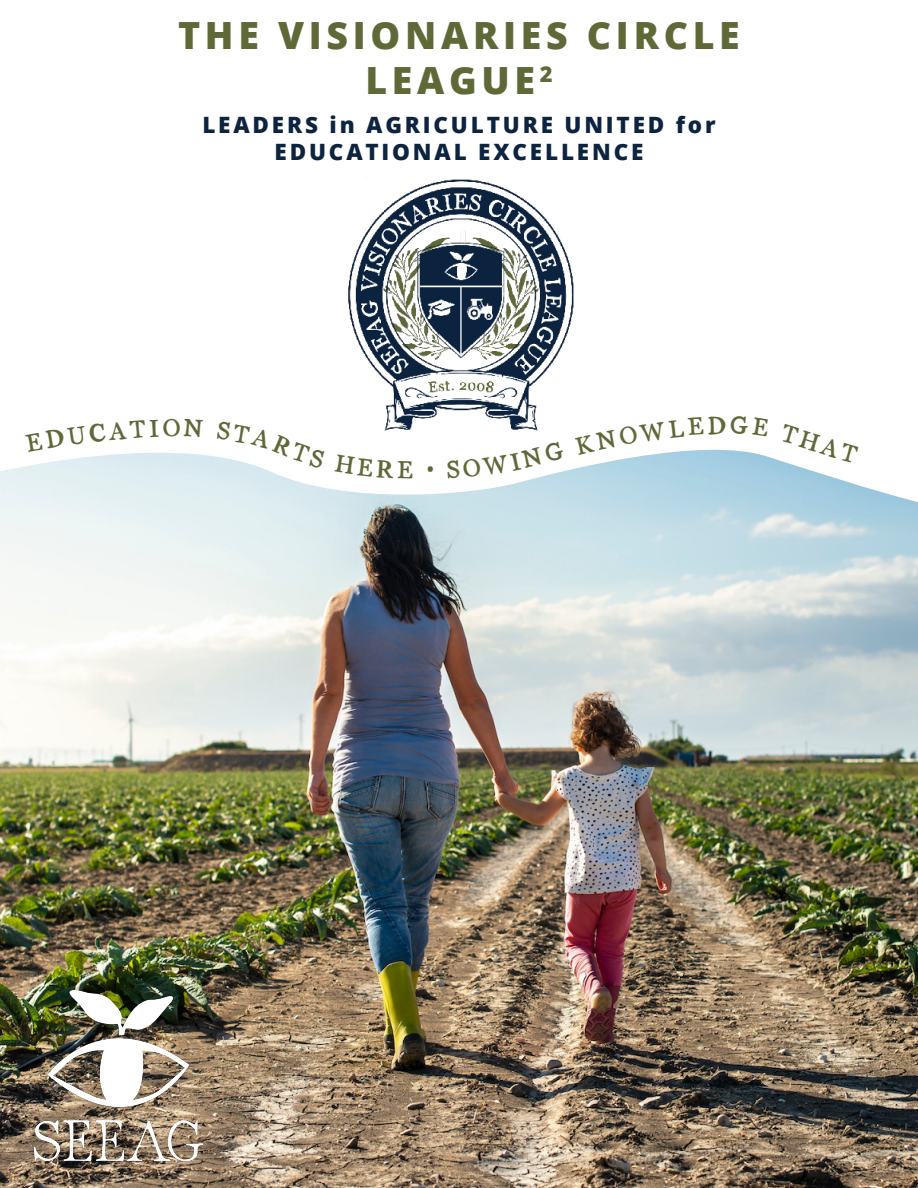
<style>
.page{position:relative;width:918px;height:1188px;background:#fff}
.page>*{position:absolute;margin:0;border:0;box-sizing:border-box;transform-origin:0 0}
.t1{font:800 37.5px "Open Sans";letter-spacing:.125em;color:#5f6938}
.t2{font:24px "Hallelujah Serif";color:#5f6938}
.t3{font:800 22.5px "Open Sans";letter-spacing:.125em;color:#0d2440}
</style>
<div class="page">
<img style="left:0;top:554px;width:918px;height:634px">
<svg style="left:0;top:537px;width:918px;height:17px;background:#c6d7dc"></svg>
<svg style="left:0;top:452px;width:918px;height:85px"></svg>
<img style="left:34px;top:990px;width:168px;height:171px">
<img style="left:348px;top:179px;width:226px;height:252px">
<svg style="left:348px;top:177px;width:19px;height:36px"></svg>
<svg style="left:217px;top:452px;width:108px;height:17px"></svg>
<svg style="left:335px;top:454px;width:78px;height:24px"></svg>
<svg style="left:428px;top:466px;width:5px;height:6px"></svg>
<svg style="left:447px;top:452px;width:118px;height:26px"></svg>
<svg style="left:575px;top:449px;width:194px;height:6px"></svg>
<svg style="left:780px;top:452px;width:79px;height:12px"></svg>
<p class="t1" style="left:178px;top:7px;width:563px">THE VISIONARIES CIRCLE</p>
<p class="t1" style="left:365px;top:52px;width:189px">LEAGUE<sup>2</sup></p>
<p class="t3" style="left:202px;top:108px;width:515px">LEADERS in AGRICULTURE UNITED for</p>
<p class="t3" style="left:275px;top:135px;width:370px">EDUCATIONAL EXCELLENCE</p>
<p class="t2" style="left:163px;top:418px;width:20px">O</p>
</div>
